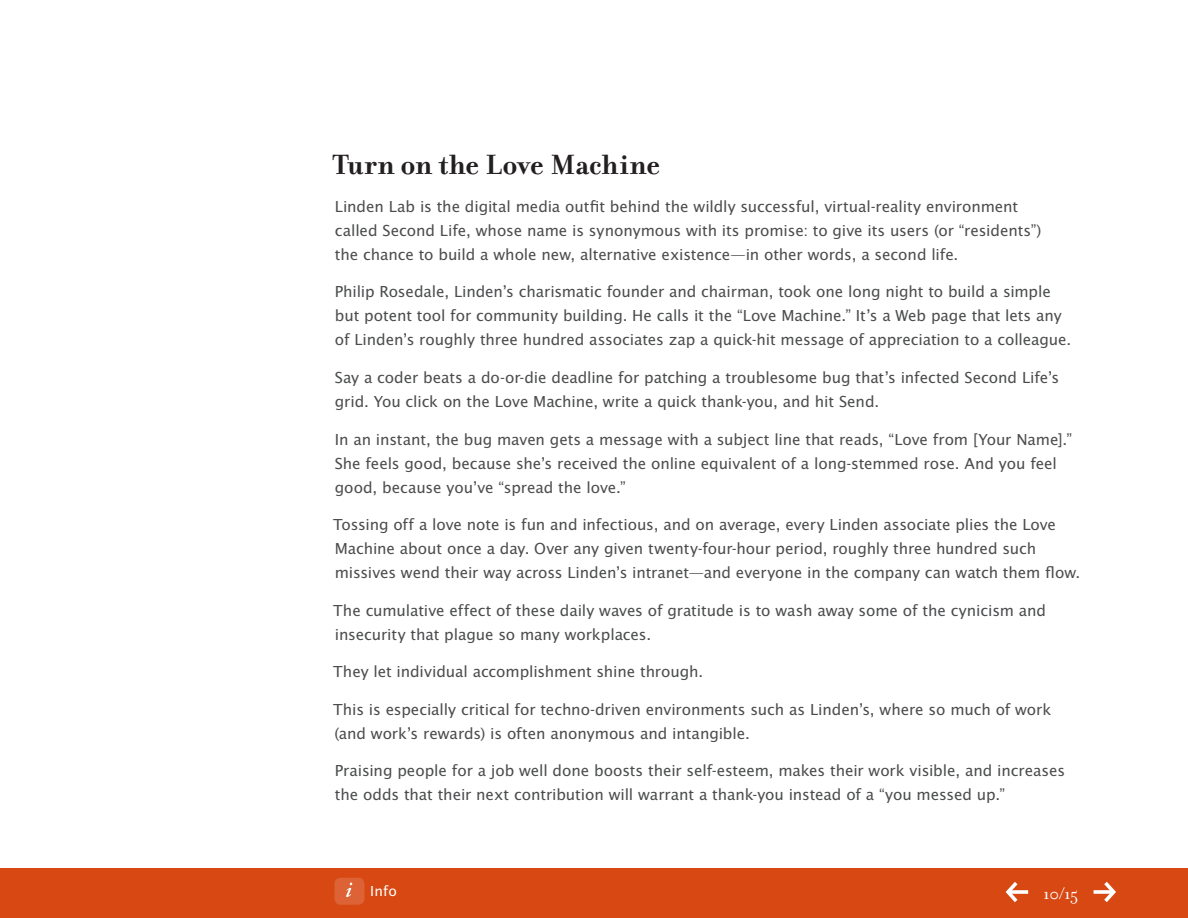
<style>
.page{position:relative;width:1188px;height:918px;background:#fff}
.page>*{position:absolute;margin:0;border:0;box-sizing:border-box;transform-origin:0 0}
.t1{font:700 30px "Filosofia OT";letter-spacing:.01em;color:#231f20}
.t2{font:18px "Filosofia OT";color:#fff}
.t3{font:16.5px/24px "Lucida Sans EFOP";letter-spacing:-.005em;color:#4b4c4d}
.t4{font:15px "Lucida Sans EFOP";color:#fff}
</style>
<div class="page">
<div style="left:0;top:869px;width:1188px;height:49px;background:#d74812"></div>
<div style="left:334px;top:878px;width:30px;height:27px;background:#dd6336;border-radius:6px"></div>
<svg style="left:346px;top:883px;width:6px;height:14px"></svg>
<svg style="left:1006px;top:882px;width:22px;height:20px"></svg>
<svg style="left:1094px;top:882px;width:22px;height:20px"></svg>
<h1 class="t1" style="left:333px;top:148px;width:329px">Turn on the Love Machine</h1>
<p class="t3" style="left:335px;top:195px;width:708px">Linden Lab is the digital media outfit behind the wildly successful, virtual-reality environment called Second Life, whose name is synonymous with its promise: to give its users (or “residents”) the chance to build a whole new, alternative existence—in other words, a second life.</p>
<p class="t3" style="left:335px;top:281px;width:738px">Philip Rosedale, Linden’s charismatic founder and chairman, took one long night to build a simple but potent tool for community building. He calls it the “Love Machine.” It’s a Web page that lets any of Linden’s roughly three hundred associates zap a quick-hit message of appreciation to a colleague.</p>
<p class="t3" style="left:335px;top:366px;width:726px">Say a coder beats a do-or-die deadline for patching a troublesome bug that’s infected Second Life’s grid. You click on the Love Machine, write a quick thank-you, and hit Send.</p>
<p class="t3" style="left:335px;top:428px;width:739px">In an instant, the bug maven gets a message with a subject line that reads, “Love from [Your Name].”<br>She feels good, because she’s received the online equivalent of a long-stemmed rose. And you feel good, because you’ve “spread the love.”</p>
<p class="t3" style="left:333px;top:513px;width:749px">Tossing off a love note is fun and infectious, and on average, every Linden associate plies the Love<br>Machine about once a day. Over any given twenty-four-hour period, roughly three hundred such missives wend their way across Linden’s intranet—and everyone in the company can watch them flow.</p>
<p class="t3" style="left:333px;top:599px;width:714px">The cumulative effect of these daily waves of gratitude is to wash away some of the cynicism and insecurity that plague so many workplaces.</p>
<p class="t3" style="left:333px;top:660px;width:371px">They let individual accomplishment shine through.</p>
<p class="t3" style="left:333px;top:698px;width:720px">This is especially critical for techno-driven environments such as Linden’s, where so much of work (and work’s rewards) is often anonymous and intangible.</p>
<p class="t3" style="left:335px;top:759px;width:732px">Praising people for a job well done boosts their self-esteem, makes their work visible, and increases the odds that their next contribution will warrant a thank-you instead of a “you messed up.”</p>
<p class="t4" style="left:370px;top:883px;width:28px">Info</p>
<p class="t2" style="left:1043px;top:884px;width:37px">10/15</p>
</div>
